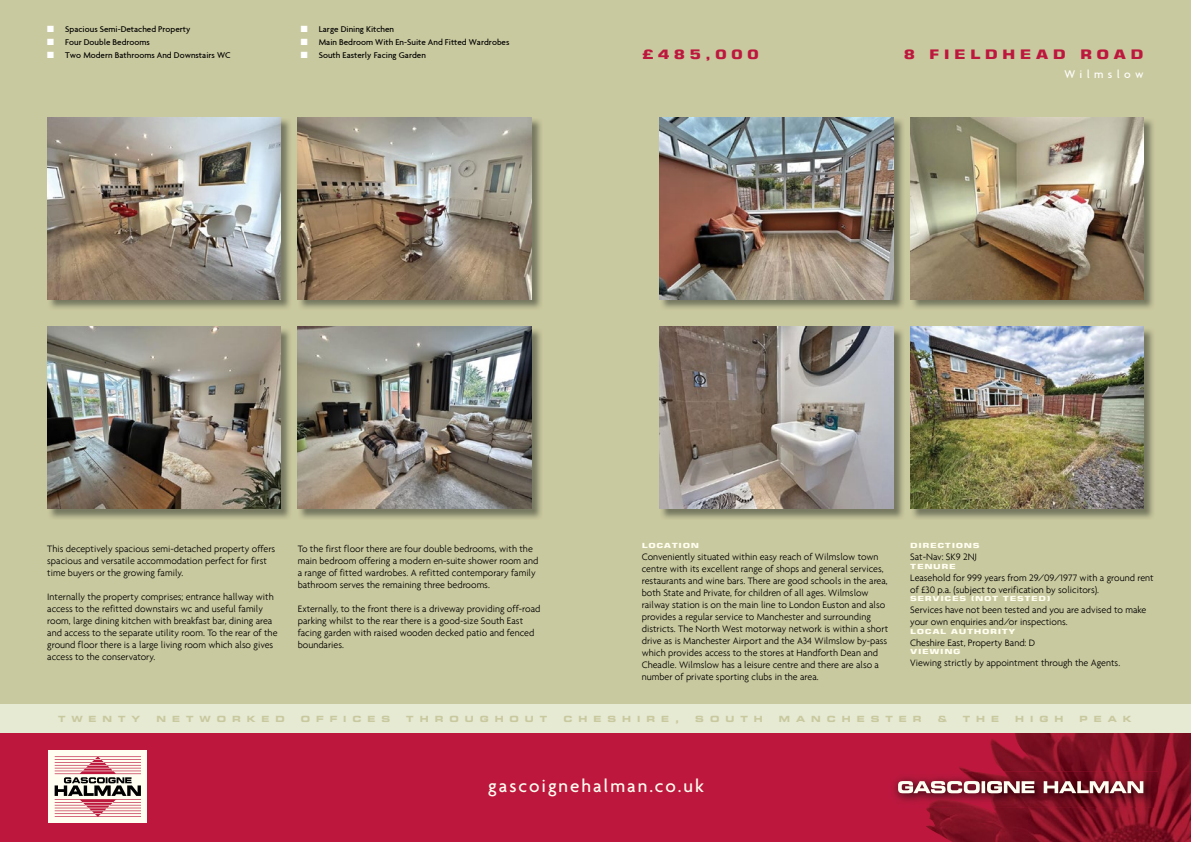
<style>
.page{position:relative;width:1191px;height:842px;background:#fff}
.page>*{position:absolute;margin:0;border:0;box-sizing:border-box;transform-origin:0 0}
.t1{font:500 19px "Agenda";letter-spacing:.1em;color:#fffef0}
.t2{font:700 13px "Square 721 BT";letter-spacing:.255em;color:#bd173e;scale:1.3 1}
.t3{font:500 12px "Agenda";letter-spacing:.36em;color:#fff}
.t4{font:300 10px/12px "Agenda";color:#000}
.t5{font:500 9px "Agenda";color:#000}
.t6{font:700 expanded 8.5px "Square 721 BT";letter-spacing:.705em;color:#c9c99f}
.t7{font:700 7px "Square 721 BT";letter-spacing:.06em;color:#fffef0;scale:1.4 1}
.s1{color:#fff}
</style>
<div class="page">
<div style="left:0;top:723px;width:1191px;height:119px;background:#bd173e"></div>
<img style="left:926px;top:733px;width:254px;height:93px">
<img style="left:894px;top:777px;width:32px;height:25px">
<img style="left:926px;top:771px;width:232px;height:37px">
<svg style="left:898px;top:781px;width:81px;height:12px"></svg>
<svg style="left:981px;top:781px;width:4px;height:12px"></svg>
<svg style="left:987px;top:781px;width:47px;height:12px"></svg>
<svg style="left:1043px;top:781px;width:100px;height:12px"></svg>
<div style="left:0;top:0;width:1191px;height:706px;background:#c9c99f"></div>
<div style="left:0;top:705px;width:1191px;height:28px;background:#e6ead3"></div>
<div style="left:49px;top:750px;width:98px;height:73px;background:#fffef0"></div>
<svg style="left:55px;top:756px;width:86px;height:61px"></svg>
<img style="left:48px;top:119px;width:242px;height:190px">
<img style="left:47px;top:118px;width:234px;height:181px">
<img style="left:298px;top:118px;width:243px;height:191px">
<img style="left:298px;top:118px;width:233px;height:181px">
<img style="left:48px;top:329px;width:242px;height:190px">
<img style="left:47px;top:327px;width:234px;height:181px">
<img style="left:298px;top:328px;width:243px;height:191px">
<img style="left:298px;top:327px;width:233px;height:181px">
<img style="left:911px;top:118px;width:242px;height:191px">
<img style="left:910px;top:118px;width:233px;height:181px">
<img style="left:660px;top:118px;width:243px;height:191px">
<img style="left:660px;top:118px;width:233px;height:181px">
<img style="left:911px;top:328px;width:242px;height:191px">
<img style="left:910px;top:327px;width:233px;height:181px">
<img style="left:660px;top:328px;width:243px;height:191px">
<img style="left:660px;top:327px;width:233px;height:181px">
<p class="t5" style="left:47px;top:24px;width:145px"><span class="s1">■</span> Spacious Semi-Detached Property</p>
<p class="t5" style="left:47px;top:37px;width:104px"><span class="s1">■</span> Four Double Bedrooms</p>
<p class="t5" style="left:47px;top:50px;width:185px"><span class="s1">■</span> Two Modern Bathrooms And Downstairs WC</p>
<p class="t5" style="left:301px;top:24px;width:95px"><span class="s1">■</span> Large Dining Kitchen</p>
<p class="t5" style="left:301px;top:37px;width:210px"><span class="s1">■</span> Main Bedroom With En-Suite And Fitted Wardrobes</p>
<p class="t5" style="left:301px;top:50px;width:127px"><span class="s1">■</span> South Easterly Facing Garden</p>
<h2 class="t2" style="left:642px;top:47px;width:91px">£485,000</h2>
<h2 class="t2" style="left:903px;top:47px;width:186px">8 FIELDHEAD ROAD</h2>
<p class="t3" style="left:1064px;top:67px;width:81px">Wilmslow</p>
<p class="t4" style="left:47px;top:543px;width:229px">This deceptively spacious semi-detached property offers spacious and versatile accommodation perfect for first time buyers or the growing family.</p>
<p class="t4" style="left:47px;top:591px;width:232px">Internally the property comprises; entrance hallway with access to the refitted downstairs wc and useful family room, large dining kitchen with breakfast bar, dining area and access to the separate utility room. To the rear of the ground floor there is a large living room which also gives access to the conservatory.</p>
<p class="t4" style="left:298px;top:543px;width:242px">To the first floor there are four double bedrooms, with the main bedroom offering a modern en-suite shower room and a range of fitted wardrobes. A refitted contemporary family bathroom serves the remaining three bedrooms.</p>
<p class="t4" style="left:298px;top:603px;width:244px">Externally, to the front there is a driveway providing off-road parking whilst to the rear there is a good-size South East facing garden with raised wooden decked patio and fenced boundaries.</p>
<p class="t7" style="left:642px;top:542px;width:42px">LOCATION</p>
<p class="t4" style="left:642px;top:551px;width:248px">Conveniently situated within easy reach of Wilmslow town centre with its excellent range of shops and general services, restaurants and wine bars. There are good schools in the area, both State and Private, for children of all ages. Wilmslow railway station is on the main line to London Euston and also provides a regular service to Manchester and surrounding districts. The North West motorway network is within a short drive as is Manchester Airport and the A34 Wilmslow by-pass which provides access to the stores at Handforth Dean and Cheadle. Wilmslow has a leisure centre and there are also a number of private sporting clubs in the area.</p>
<p class="t7" style="left:910px;top:542px;width:51px">DIRECTIONS</p>
<p class="t4" style="left:910px;top:551px;width:68px">Sat-Nav: SK9 2NJ</p>
<p class="t7" style="left:910px;top:562px;width:34px">TENURE</p>
<p class="t4" style="left:910px;top:571px;width:245px">Leasehold for 999 years from 29/09/1977 with a ground rent of £30 p.a. (subject to verification by solicitors).</p>
<p class="t7" style="left:910px;top:594px;width:102px">SERVICES (NOT TESTED)</p>
<p class="t4" style="left:910px;top:604px;width:238px">Services have not been tested and you are advised to make your own enquiries and/or inspections.</p>
<p class="t7" style="left:910px;top:627px;width:77px">LOCAL AUTHORITY</p>
<p class="t4" style="left:910px;top:636px;width:126px">Cheshire East, Property Band: D</p>
<p class="t7" style="left:910px;top:647px;width:37px">VIEWING</p>
<p class="t4" style="left:910px;top:657px;width:211px">Viewing strictly by appointment through the Agents.</p>
<p class="t6" style="left:58px;top:714px;width:84px">TWENTY</p>
<p class="t6" style="left:156px;top:714px;width:130px">NETWORKED</p>
<p class="t6" style="left:301px;top:714px;width:91px">OFFICES</p>
<p class="t6" style="left:406px;top:714px;width:143px">THROUGHOUT</p>
<p class="t6" style="left:563px;top:714px;width:117px">CHESHIRE,</p>
<p class="t6" style="left:695px;top:714px;width:69px">SOUTH</p>
<p class="t6" style="left:779px;top:714px;width:144px">MANCHESTER</p>
<p class="t6" style="left:937px;top:714px;width:10px">&amp;</p>
<p class="t6" style="left:962px;top:714px;width:38px">THE</p>
<p class="t6" style="left:1015px;top:714px;width:50px">HIGH</p>
<p class="t6" style="left:1079px;top:714px;width:54px">PEAK</p>
<h1 class="t1" style="left:488px;top:774px;width:217px">gascoignehalman.co.uk</h1>
</div>
